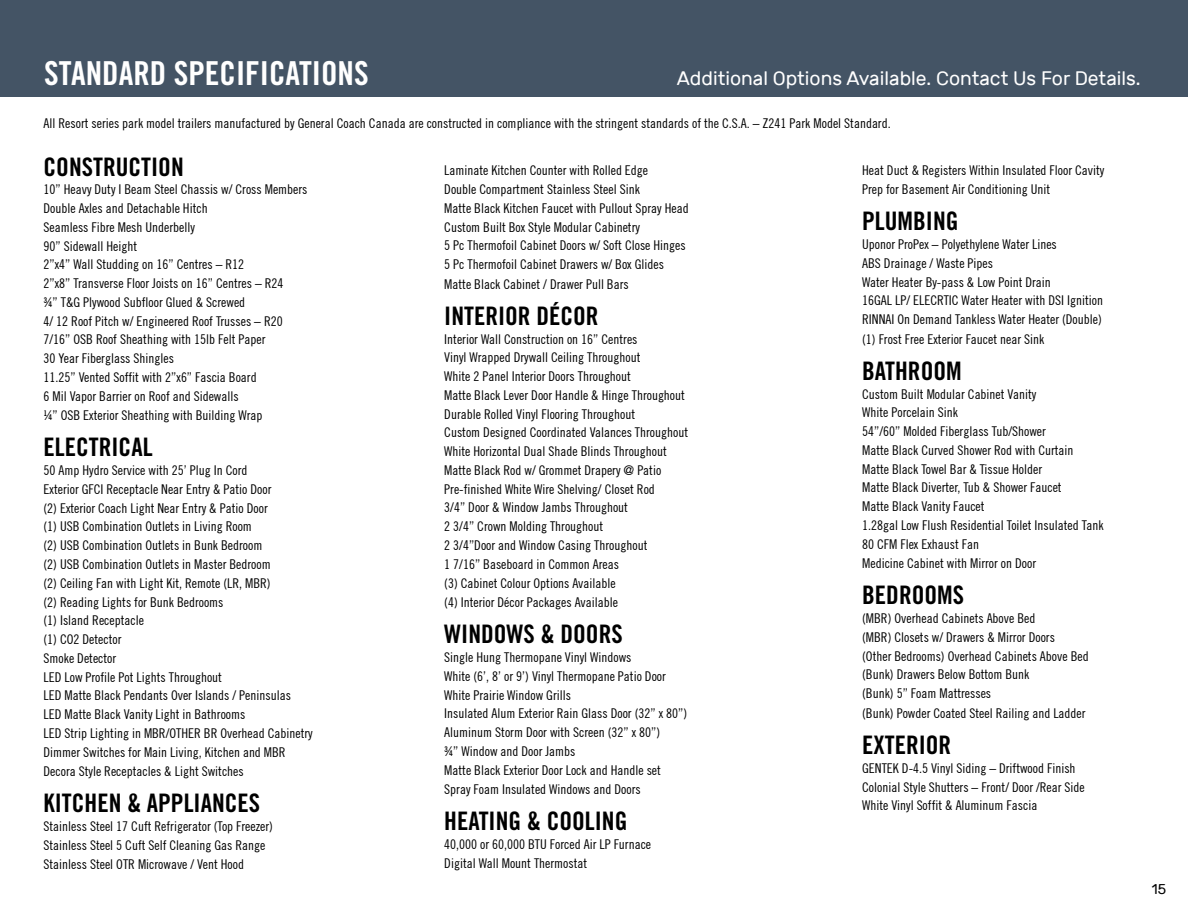
<style>
.page{position:relative;width:1188px;height:918px;background:#fff}
.page>*{position:absolute;margin:0;border:0;box-sizing:border-box;transform-origin:0 0}
.t1{font:33px "Trade Gothic LT Std Bd Cn 20";color:#fff}
.t2{font:25.5px "Trade Gothic LT Std Bd Cn 20";color:#000}
.t3{font:19.5px "Rubik";color:#fff}
.t4{font:14.1px "Rubik";color:#000}
.t5{font:condensed 13.5px/18.8px "Trade Gothic No.18";color:#000}
</style>
<div class="page">
<div style="left:0;top:0;width:1188px;height:96px;background:#445465"></div>
<h1 class="t1" style="left:44px;top:54px;width:326px">STANDARD SPECIFICATIONS</h1>
<h3 class="t3" style="left:677px;top:68px;width:465px">Additional Options Available. Contact Us For Details.</h3>
<p class="t5" style="left:44px;top:114px;width:849px">All Resort series park model trailers manufactured by General Coach Canada are constructed in compliance with the stringent standards of the C.S.A. – Z241 Park Model Standard.</p>
<h2 class="t2" style="left:44px;top:151px;width:142px">CONSTRUCTION</h2>
<p class="t5" style="left:44px;top:180px;width:265px">10” Heavy Duty I Beam Steel Chassis w/ Cross Members Double Axles and Detachable Hitch<br>Seamless Fibre Mesh Underbelly<br>90” Sidewall Height<br>2”x4” Wall Studding on 16” Centres – R12<br>2”x8” Transverse Floor Joists on 16” Centres – R24<br>¾” T&amp;G Plywood Subfloor Glued &amp; Screwed<br>4/ 12 Roof Pitch w/ Engineered Roof Trusses – R20<br>7/16” OSB Roof Sheathing with 15lb Felt Paper<br>30 Year Fiberglass Shingles<br>11.25” Vented Soffit with 2”x6” Fascia Board<br>6 Mil Vapor Barrier on Roof and Sidewalls<br>¼” OSB Exterior Sheathing with Building Wrap</p>
<h2 class="t2" style="left:44px;top:432px;width:111px">ELECTRICAL</h2>
<p class="t5" style="left:44px;top:461px;width:271px">50 Amp Hydro Service with 25’ Plug In Cord<br>Exterior GFCI Receptacle Near Entry &amp; Patio Door<br>(2) Exterior Coach Light Near Entry &amp; Patio Door<br>(1) USB Combination Outlets in Living Room<br>(2) USB Combination Outlets in Bunk Bedroom<br>(2) USB Combination Outlets in Master Bedroom<br>(2) Ceiling Fan with Light Kit, Remote (LR, MBR)<br>(2) Reading Lights for Bunk Bedrooms<br>(1) Island Receptacle<br>(1) CO2 Detector<br>Smoke Detector<br>LED Low Profile Pot Lights Throughout<br>LED Matte Black Pendants Over Islands / Peninsulas<br>LED Matte Black Vanity Light in Bathrooms<br>LED Strip Lighting in MBR/OTHER BR Overhead Cabinetry Dimmer Switches for Main Living, Kitchen and MBR Decora Style Receptacles &amp; Light Switches</p>
<h2 class="t2" style="left:44px;top:788px;width:218px">KITCHEN &amp; APPLIANCES</h2>
<p class="t5" style="left:44px;top:817px;width:231px">Stainless Steel 17 Cuft Refrigerator (Top Freezer)<br>Stainless Steel 5 Cuft Self Cleaning Gas Range<br>Stainless Steel OTR Microwave / Vent Hood</p>
<p class="t5" style="left:444px;top:161px;width:246px">Laminate Kitchen Counter with Rolled Edge<br>Double Compartment Stainless Steel Sink<br>Matte Black Kitchen Faucet with Pullout Spray Head Custom Built Box Style Modular Cabinetry<br>5 Pc Thermofoil Cabinet Doors w/ Soft Close Hinges 5 Pc Thermofoil Cabinet Drawers w/ Box Glides Matte Black Cabinet / Drawer Pull Bars</p>
<h2 class="t2" style="left:444px;top:300px;width:156px">INTERIOR DÉCOR</h2>
<p class="t5" style="left:444px;top:329px;width:245px">Interior Wall Construction on 16” Centres<br>Vinyl Wrapped Drywall Ceiling Throughout<br>White 2 Panel Interior Doors Throughout<br>Matte Black Lever Door Handle &amp; Hinge Throughout Durable Rolled Vinyl Flooring Throughout<br>Custom Designed Coordinated Valances Throughout White Horizontal Dual Shade Blinds Throughout Matte Black Rod w/ Grommet Drapery @ Patio Pre-finished White Wire Shelving/ Closet Rod<br>3/4” Door &amp; Window Jambs Throughout<br>2 3/4” Crown Molding Throughout<br>2 3/4”Door and Window Casing Throughout<br>1 7/16” Baseboard in Common Areas<br>(3) Cabinet Colour Options Available<br>(4) Interior Décor Packages Available</p>
<h2 class="t2" style="left:444px;top:619px;width:180px">WINDOWS &amp; DOORS</h2>
<p class="t5" style="left:444px;top:648px;width:244px">Single Hung Thermopane Vinyl Windows<br>White (6’, 8’ or 9’) Vinyl Thermopane Patio Door White Prairie Window Grills<br>Insulated Alum Exterior Rain Glass Door (32” x 80”)<br>Aluminum Storm Door with Screen (32” x 80”)<br>¾” Window and Door Jambs<br>Matte Black Exterior Door Lock and Handle set Spray Foam Insulated Windows and Doors</p>
<h2 class="t2" style="left:444px;top:806px;width:185px">HEATING &amp; COOLING</h2>
<p class="t5" style="left:444px;top:835px;width:208px">40,000 or 60,000 BTU Forced Air LP Furnace<br>Digital Wall Mount Thermostat</p>
<p class="t5" style="left:862px;top:160px;width:244px;line-height:19.5px">Heat Duct &amp; Registers Within Insulated Floor Cavity<br>Prep for Basement Air Conditioning Unit</p>
<h2 class="t2" style="left:862px;top:206px;width:98px">PLUMBING</h2>
<p class="t5" style="left:862px;top:235px;width:242px">Uponor ProPex – Polyethylene Water Lines<br>ABS Drainage / Waste Pipes<br>Water Heater By-pass &amp; Low Point Drain<br>16GAL LP/ ELECRTIC Water Heater with DSI Ignition RINNAI On Demand Tankless Water Heater (Double) (1) Frost Free Exterior Faucet near Sink</p>
<h2 class="t2" style="left:862px;top:355px;width:101px">BATHROOM</h2>
<p class="t5" style="left:862px;top:384px;width:243px">Custom Built Modular Cabinet Vanity<br>White Porcelain Sink<br>54”/60” Molded Fiberglass Tub/Shower<br>Matte Black Curved Shower Rod with Curtain Matte Black Towel Bar &amp; Tissue Holder<br>Matte Black Diverter, Tub &amp; Shower Faucet<br>Matte Black Vanity Faucet<br>1.28gal Low Flush Residential Toilet Insulated Tank 80 CFM Flex Exhaust Fan<br>Medicine Cabinet with Mirror on Door</p>
<h2 class="t2" style="left:862px;top:580px;width:103px">BEDROOMS</h2>
<p class="t5" style="left:862px;top:609px;width:228px">(MBR) Overhead Cabinets Above Bed<br>(MBR) Closets w/ Drawers &amp; Mirror Doors<br>(Other Bedrooms) Overhead Cabinets Above Bed (Bunk) Drawers Below Bottom Bunk<br>(Bunk) 5” Foam Mattresses<br>(Bunk) Powder Coated Steel Railing and Ladder</p>
<h2 class="t2" style="left:862px;top:729px;width:91px">EXTERIOR</h2>
<p class="t5" style="left:862px;top:758px;width:224px">GENTEK D-4.5 Vinyl Siding – Driftwood Finish<br>Colonial Style Shutters – Front/ Door /Rear Side<br>White Vinyl Soffit &amp; Aluminum Fascia</p>
<p class="t4" style="left:1152px;top:881px;width:16px">15</p>
</div>
